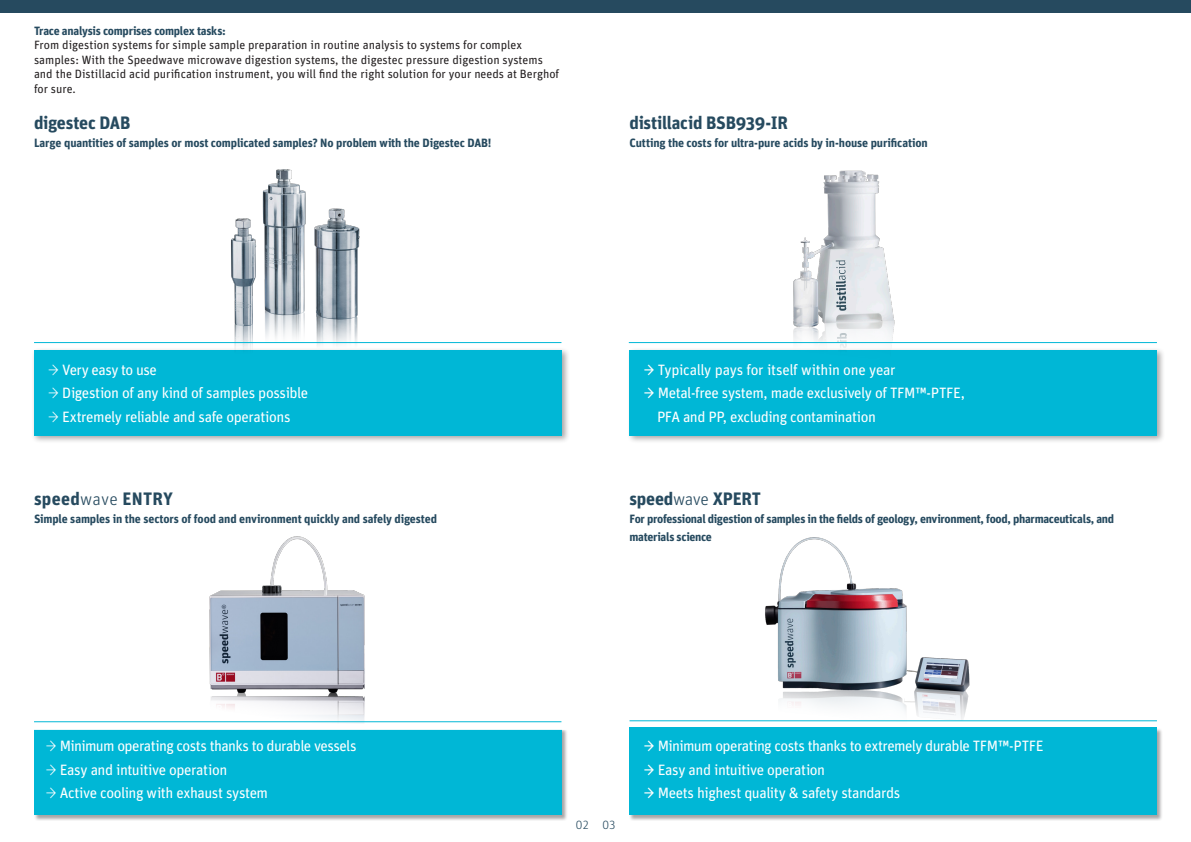
<style>
.page{position:relative;width:1191px;height:842px;background:#fff}
.page>*{position:absolute;margin:0;border:0;box-sizing:border-box;transform-origin:0 0}
.t1{font:700 18px "Unit Pro";letter-spacing:-.01em;color:#264a5f}
.t2{font:700 18px "Unit Pro";letter-spacing:.015em;color:#264a5f}
.Introduction_Main_12{font:15px "Unit Pro";letter-spacing:-.03em;color:#fff}
.t3{font:700 12px/18px "Unit Pro";letter-spacing:-.015em;color:#264a5f}
.t4{font:12px/14.4px "Unit Pro";color:#231f20}
.Introduction_12pt{font:300 12px "Unit Pro";color:#264a5f}
.s1{font-weight:300}
</style>
<div class="page">
<img style="left:778px;top:170px;width:134px;height:177px">
<img style="left:159px;top:536px;width:256px;height:187px">
<img style="left:334px;top:208px;width:28px;height:137px">
<img style="left:193px;top:218px;width:64px;height:129px">
<img style="left:257px;top:169px;width:77px;height:177px">
<div style="left:31px;top:347px;width:539px;height:97px;background:#231f20;opacity:.4"></div>
<div style="left:34px;top:350px;width:527px;height:85px;background:#00b7d6"></div>
<div style="left:627px;top:347px;width:538px;height:97px;background:#231f20;opacity:.4"></div>
<div style="left:629px;top:350px;width:528px;height:85px;background:#00b7d6"></div>
<div style="left:629px;top:727px;width:534px;height:94px;background:#231f20;opacity:.4"></div>
<div style="left:629px;top:728px;width:528px;height:87px;background:#00b7d6"></div>
<div style="left:34px;top:727px;width:533px;height:94px;background:#231f20;opacity:.4"></div>
<div style="left:34px;top:728px;width:527px;height:87px;background:#00b7d6"></div>
<img style="left:756px;top:537px;width:240px;height:191px">
<div style="left:26px;top:724px;width:548px;height:6px;background:#fff"></div>
<div style="left:0;top:0;width:1191px;height:13px;background:#264a5f"></div>
<hr style="left:34px;top:342px;width:527px;height:1px;background:#00b7d6">
<hr style="left:629px;top:342px;width:528px;height:1px;background:#00b7d6">
<hr style="left:34px;top:721px;width:527px;height:1px;background:#00b7d6">
<hr style="left:629px;top:720px;width:528px;height:1px;background:#00b7d6">
<p class="t3" style="left:34px;top:21px;width:193px">Trace analysis comprises complex tasks:</p>
<p class="t4" style="left:34px;top:37px;width:527px">From digestion systems for simple sample preparation in routine analysis to systems for complex samples: With the Speedwave microwave digestion systems, the digestec pressure digestion systems and the Distillacid acid purification instrument, you will find the right solution for your needs at Berghof for sure.</p>
<p class="t1" style="left:34px;top:110px;width:98px">digestec DAB</p>
<p class="t3" style="left:34px;top:133px;width:459px">Large quantities of samples or most complicated samples? No problem with the Digestec DAB!</p>
<p class="t1" style="left:629px;top:110px;width:160px">distillacid BSB939-IR</p>
<p class="t3" style="left:629px;top:133px;width:300px">Cutting the costs for ultra-pure acids by in-house purification</p>
<p class="Introduction_Main_12" style="left:48px;top:359px;width:110px"><span class="s1">→</span> Very easy to use</p>
<p class="Introduction_Main_12" style="left:48px;top:383px;width:261px"><span class="s1">→</span> Digestion of any kind of samples possible</p>
<p class="Introduction_Main_12" style="left:48px;top:406px;width:244px"><span class="s1">→</span> Extremely reliable and safe operations</p>
<p class="t2" style="left:34px;top:486px;width:141px">speed<span class="s1">wave</span> ENTRY</p>
<p class="t3" style="left:34px;top:509px;width:404px">Simple samples in the sectors of food and environment quickly and safely digested</p>
<p class="Introduction_Main_12" style="left:46px;top:735px;width:312px"><span class="s1">→</span> Minimum operating costs thanks to durable vessels</p>
<p class="Introduction_Main_12" style="left:46px;top:759px;width:183px"><span class="s1">→</span> Easy and intuitive operation</p>
<p class="Introduction_Main_12" style="left:46px;top:782px;width:224px"><span class="s1">→</span> Active cooling with exhaust system</p>
<p class="Introduction_Main_12" style="left:643px;top:359px;width:253px">→ Typically pays for itself within one year</p>
<p class="Introduction_Main_12" style="left:643px;top:383px;width:323px">→ Metal-free system, made exclusively of TFM™-PTFE,</p>
<p class="Introduction_Main_12" style="left:657px;top:406px;width:220px">PFA and PP, excluding contamination</p>
<p class="t1" style="left:629px;top:486px;width:133px">speed<span class="s1">wave</span> XPERT</p>
<p class="t3" style="left:629px;top:509px;width:486px">For professional digestion of samples in the fields of geology, environment, food, pharmaceuticals, and materials science</p>
<p class="Introduction_12pt" style="left:576px;top:817px;width:15px">02</p>
<p class="Introduction_12pt" style="left:602px;top:817px;width:15px">03</p>
<p class="Introduction_Main_12" style="left:643px;top:735px;width:401px">→ Minimum operating costs thanks to extremely durable TFM™-PTFE</p>
<p class="Introduction_Main_12" style="left:643px;top:759px;width:183px">→ Easy and intuitive operation</p>
<p class="Introduction_Main_12" style="left:643px;top:782px;width:258px">→ Meets highest quality &amp; safety standards</p>
</div>
